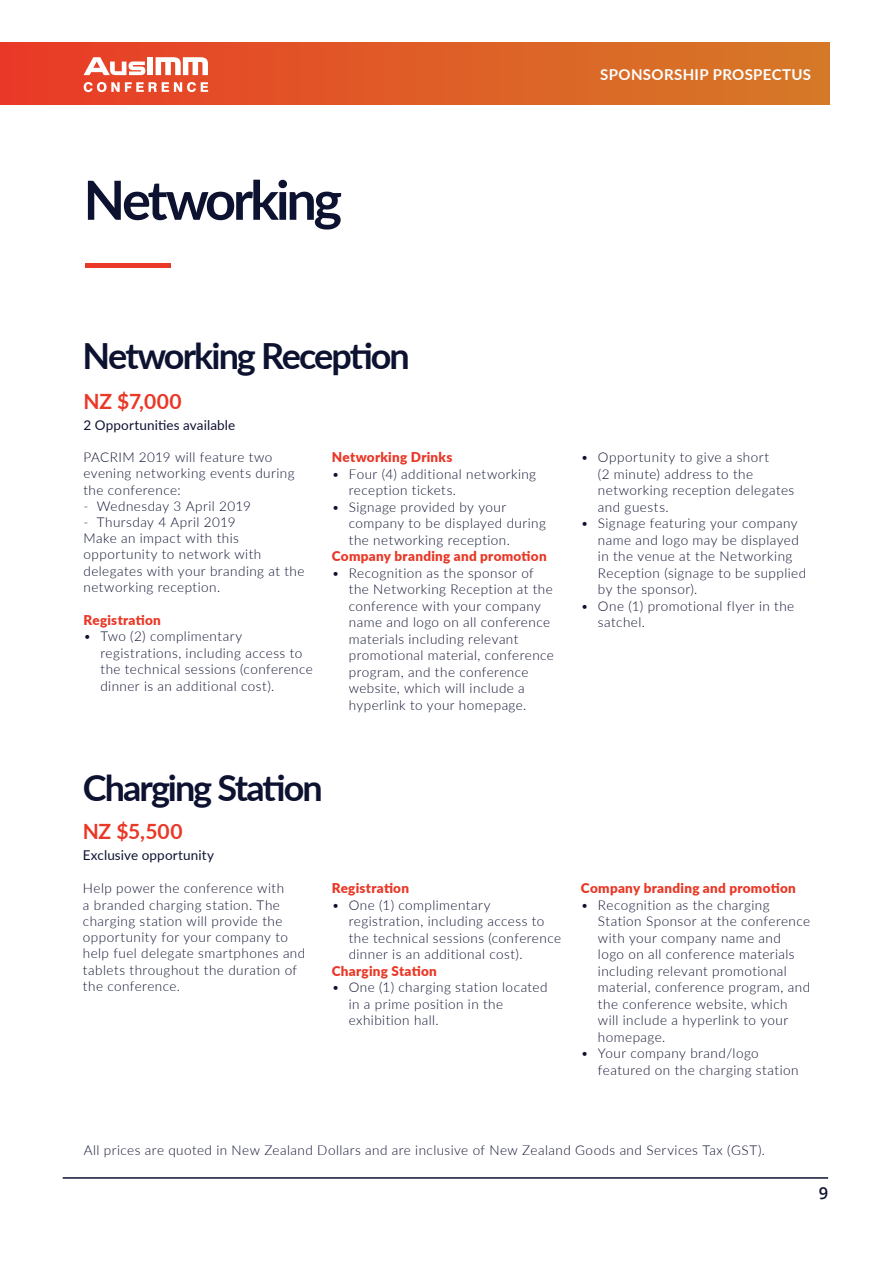
<style>
.page{position:relative;width:893px;height:1263px;background:#fff}
.page>*{position:absolute;margin:0;border:0;box-sizing:border-box;transform-origin:0 0}
.t1{font:700 54px "Lato";letter-spacing:-.055em;color:#0e1231}
.t2{font:700 54px "Lato";color:#e93827}
.t3{font:700 36px "Lato";letter-spacing:-.055em;color:#0e1231}
.t4{font:700 21px "Lato";letter-spacing:.015em;color:#e93827}
.t5{font:600 16.5px "Open Sans";color:#0e1231}
.t6{font:700 15px "Lato";letter-spacing:.025em;color:#fff}
.t7{font:300 13.5px/16.5px "Lato";letter-spacing:.035em;color:#0e1231}
.t8{font:900 13.5px "Lato";letter-spacing:.02em;color:#e93827}
.t9{font:13.5px "Lato";letter-spacing:.01em;color:#0e1231}
</style>
<div class="page">
<div style="left:0;top:43px;width:829px;height:61px;background:linear-gradient(to right,#e93b27,#d57b27)"></div>
<svg style="left:156px;top:57px;width:52px;height:18px"></svg>
<div style="left:148px;top:57px;width:5px;height:18px;background:#fff"></div>
<svg style="left:84px;top:57px;width:61px;height:18px"></svg>
<svg style="left:84px;top:82px;width:124px;height:10px"></svg>
<hr style="left:63px;top:1177px;width:765px;height:2px;background:#0e1231">
<p class="t6" style="left:600px;top:64px;width:212px">SPONSORSHIP PROSPECTUS</p>
<h1 class="t1" style="left:84px;top:160px;width:260px">Networking</h1>
<h1 class="t2" style="left:84px;top:201px;width:90px">____</h1>
<h2 class="t3" style="left:82px;top:329px;width:329px">Networking Reception</h2>
<h3 class="t4" style="left:83px;top:386px;width:100px">NZ $7,000</h3>
<p class="t9" style="left:83px;top:415px;width:153px">2 Opportunities available</p>
<p class="t7" style="left:83px;top:449px;width:213px">PACRIM 2019 will feature two evening networking events during the conference:</p>
<p class="t7" style="left:83px;top:497px;width:169px">- Wednesday 3 April 2019</p>
<p class="t7" style="left:83px;top:514px;width:223px">- Thursday 4 April 2019<br>Make an impact with this opportunity to network with delegates with your branding at the networking reception.</p>
<p class="t8" style="left:83px;top:610px;width:79px">Registration</p>
<p class="t7" style="left:100px;top:628px;width:214px;text-indent:-17px">• Two (2) complimentary registrations, including access to the technical sessions (conference dinner is an additional cost).</p>
<p class="t8" style="left:332px;top:447px;width:122px">Networking Drinks</p>
<p class="t7" style="left:349px;top:465px;width:189px;text-indent:-17px">• Four (4) additional networking reception tickets.</p>
<p class="t7" style="left:349px;top:498px;width:199px;text-indent:-17px">• Signage provided by your company to be displayed during the networking reception.</p>
<p class="t8" style="left:332px;top:546px;width:216px">Company branding and promotion</p>
<p class="t7" style="left:349px;top:564px;width:207px;text-indent:-17px">• Recognition as the sponsor of the Networking Reception at the conference with your company name and logo on all conference materials including relevant promotional material, conference program, and the conference website, which will include a hyperlink to your homepage.</p>
<p class="t7" style="left:598px;top:449px;width:198px;text-indent:-17px">• Opportunity to give a short<br>(2 minute) address to the networking reception delegates and guests.</p>
<p class="t7" style="left:598px;top:515px;width:210px;text-indent:-17px">• Signage featuring your company name and logo may be displayed in the venue at the Networking<br>Reception (signage to be supplied by the sponsor).</p>
<p class="t7" style="left:598px;top:597px;width:198px;text-indent:-17px">• One (1) promotional flyer in the satchel.</p>
<h2 class="t3" style="left:83px;top:761px;width:241px">Charging Station</h2>
<h3 class="t4" style="left:83px;top:816px;width:101px">NZ $5,500</h3>
<p class="t9" style="left:83px;top:845px;width:133px">Exclusive opportunity</p>
<p class="t7" style="left:83px;top:880px;width:224px">Help power the conference with<br>a branded charging station. The charging station will provide the opportunity for your company to help fuel delegate smartphones and tablets throughout the duration of the conference.</p>
<p class="t8" style="left:332px;top:878px;width:79px">Registration</p>
<p class="t7" style="left:349px;top:896px;width:214px;text-indent:-17px">• One (1) complimentary registration, including access to the technical sessions (conference dinner is an additional cost).</p>
<p class="t8" style="left:332px;top:961px;width:107px">Charging Station</p>
<p class="t7" style="left:349px;top:979px;width:200px;text-indent:-17px">• One (1) charging station located in a prime position in the exhibition hall.</p>
<p class="t8" style="left:581px;top:878px;width:216px">Company branding and promotion</p>
<p class="t7" style="left:598px;top:896px;width:214px;text-indent:-17px">• Recognition as the charging<br>Station Sponsor at the conference with your company name and logo on all conference materials including relevant promotional material, conference program, and the conference website, which will include a hyperlink to your homepage.</p>
<p class="t7" style="left:598px;top:1045px;width:202px;text-indent:-17px">• Your company brand/logo featured on the charging station</p>
<p class="t7" style="left:84px;top:1141px;width:683px">All prices are quoted in New Zealand Dollars and are inclusive of New Zealand Goods and Services Tax (GST).</p>
<p class="t5" style="left:819px;top:1182px;width:11px">9</p>
</div>
